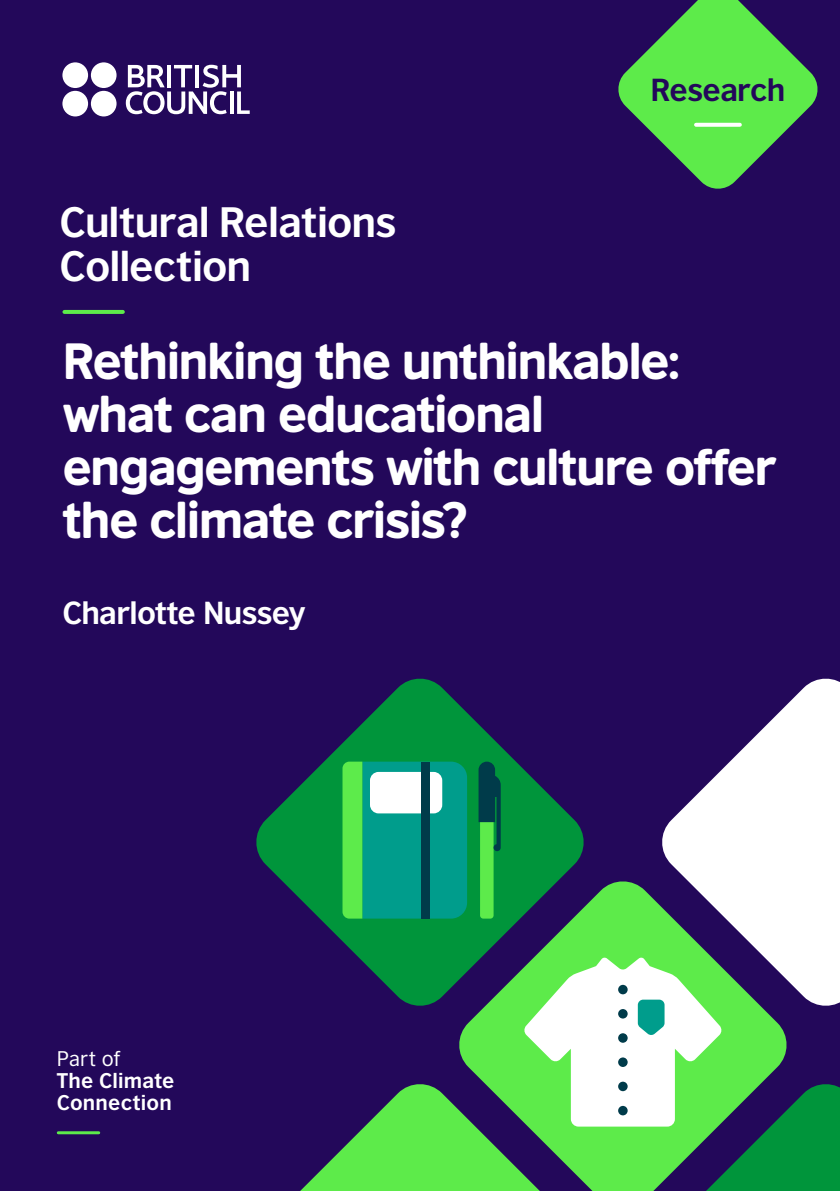
<style>
.page{position:relative;width:840px;height:1191px;background:#fff}
.page>*{position:absolute;margin:0;border:0;box-sizing:border-box;transform-origin:0 0}
.t1{font:48px/53px "British Council Sans Headline";letter-spacing:-.035em;color:#fff}
.t2{font:700 40px/44px "British Council Sans";letter-spacing:-.02em;color:#fff}
.t3{font:700 30px "British Council Sans";letter-spacing:-.025em;color:#fff}
.t4{font:700 30px "British Council Sans";letter-spacing:-.02em;color:#23085a}
.t5{font:700 20px/22px "British Council Sans";letter-spacing:.01em;color:#fff}
.t6{font:20px "British Council Sans";letter-spacing:.015em;color:#fff}
</style>
<div class="page">
<div style="left:0;top:0;width:839px;height:1191px;background:#23085a"></div>
<svg style="left:662px;top:678px;width:177px;height:279px;fill:#fff"></svg>
<svg style="left:256px;top:678px;width:328px;height:279px;fill:#00953b"></svg>
<svg style="left:342px;top:761px;width:125px;height:157px"></svg>
<div style="left:370px;top:772px;width:72px;height:41px;background:#fff;border-radius:9px"></div>
<div style="left:421px;top:761px;width:9px;height:157px;background:#003b4a"></div>
<svg style="left:478px;top:761px;width:22px;height:117px"></svg>
<svg style="left:456px;top:878px;width:333px;height:79px"></svg>
<svg style="left:300px;top:957px;width:539px;height:234px"></svg>
<svg style="left:64px;top:310px;width:59px;height:4px"></svg>
<svg style="left:618px;top:0;width:200px;height:189px"></svg>
<svg style="left:695px;top:123px;width:44px;height:4px"></svg>
<svg style="left:126px;top:65px;width:123px;height:49px"></svg>
<div style="left:91px;top:62px;width:25px;height:26px;background:#fff;border-radius:50%"></div>
<div style="left:62px;top:62px;width:26px;height:26px;background:#fff;border-radius:50%"></div>
<div style="left:91px;top:91px;width:25px;height:25px;background:#fff;border-radius:50%"></div>
<div style="left:62px;top:91px;width:26px;height:25px;background:#fff;border-radius:50%"></div>
<hr style="left:58px;top:1131px;width:41px;height:3px;background:#5deb4b">
<p class="t2" style="left:60px;top:195px;width:338px">Cultural Relations<br>Collection</p>
<p class="t4" style="left:650px;top:63px;width:136px">Research</p>
<p class="t1" style="left:62px;top:332px;width:715px">Rethinking the unthinkable: what can educational engagements with culture offer the climate crisis?</p>
<p class="t3" style="left:62px;top:586px;width:244px">Charlotte Nussey</p>
<p class="t6" style="left:57px;top:1041px;width:65px">Part of</p>
<p class="t5" style="left:57px;top:1067px;width:119px">The Climate<br>Connection</p>
</div>
